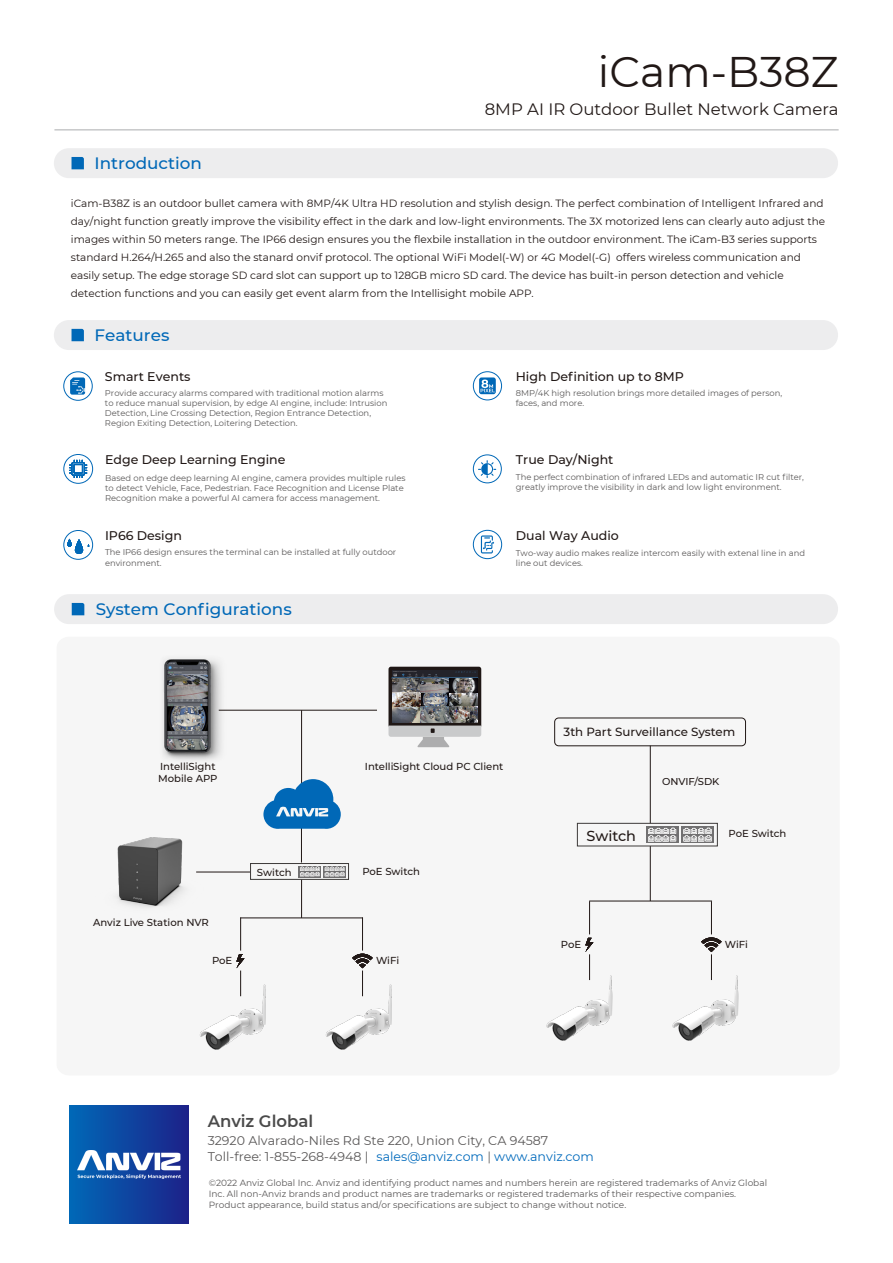
<style>
.page{position:relative;width:893px;height:1263px;background:#fff}
.page>*{position:absolute;margin:0;border:0;box-sizing:border-box;transform-origin:0 0}
.t1{font:42.75px "Montserrat";color:#211816}
.t2{font:500 16.5px "Montserrat";color:#0068b7}
.t3{font:16.5px "Montserrat";color:#211816}
.t4{font:600 16.5px "Montserrat";color:#4a4a4a}
.t5{font:500 14.4px "Montserrat";letter-spacing:-.005em;color:#211816}
.t6{font:12.6px/16.5px "Montserrat";color:#595757}
.t7{font:500 12.6px "Montserrat";color:#211816}
.t8{font:500 11.85px "Montserrat";color:#211816}
.t9{font:10.5px/18px "Montserrat";color:#211816}
.t10{font:500 10.05px/12.1px "Montserrat";color:#211816}
.t11{font:500 9.9px "Montserrat";color:#211816}
.t12{font:9px/10.8px "Montserrat";color:#595757}
.t13{font:8.4px/10.1px "Montserrat";color:#595757}
.s1{color:#006abc}
.s2{color:#676867}
</style>
<div class="page">
<div style="left:227px;top:666px;width:520px;height:293px;background:#f6f6f6"></div>
<hr style="left:54px;top:129px;width:785px;height:2px;background:#c7c8c9">
<div style="left:54px;top:148px;width:784px;height:30px;background:#ededee;border-radius:15px"></div>
<svg style="left:72px;top:157px;width:12px;height:12px"></svg>
<div style="left:54px;top:320px;width:784px;height:30px;background:#ededee;border-radius:15px"></div>
<svg style="left:72px;top:329px;width:12px;height:12px"></svg>
<div style="left:54px;top:594px;width:784px;height:30px;background:#ededee;border-radius:15px"></div>
<svg style="left:72px;top:603px;width:12px;height:12px"></svg>
<svg style="left:298px;top:865px;width:23px;height:12px"></svg>
<hr style="left:219px;top:710px;width:158px;height:1px;background:#211816">
<hr style="left:301px;top:879px;width:1px;height:39px;background:#211816">
<hr style="left:301px;top:710px;width:1px;height:96px;background:#211816">
<hr style="left:196px;top:871px;width:55px;height:1px;background:#211816">
<hr style="left:301px;top:826px;width:1px;height:36px;background:#211816">
<div style="left:250px;top:863px;width:99px;height:16px;border:1px solid #3d3a39"></div>
<svg style="left:323px;top:865px;width:23px;height:12px"></svg>
<svg style="left:300px;top:867px;width:44px;height:9px"></svg>
<hr style="left:240px;top:917px;width:123px;height:1px;background:#211816">
<div style="left:554px;top:718px;width:192px;height:28px;border:1px solid #211816;border-radius:4px"></div>
<svg style="left:646px;top:826px;width:32px;height:17px"></svg>
<hr style="left:650px;top:846px;width:1px;height:55px;background:#211816">
<hr style="left:650px;top:746px;width:1px;height:77px;background:#211816">
<div style="left:577px;top:823px;width:141px;height:23px;border:1px solid #3d3a39"></div>
<svg style="left:648px;top:828px;width:28px;height:13px"></svg>
<svg style="left:681px;top:826px;width:33px;height:17px"></svg>
<svg style="left:683px;top:828px;width:29px;height:13px"></svg>
<hr style="left:589px;top:900px;width:123px;height:1px;background:#211816">
<div style="left:473px;top:371px;width:29px;height:29px;border:1px solid #0068b7;border-radius:50%"></div>
<svg style="left:479px;top:377px;width:17px;height:17px"></svg>
<div style="left:473px;top:530px;width:29px;height:29px;border:1px solid #0068b7;border-radius:50%"></div>
<svg style="left:481px;top:535px;width:13px;height:18px"></svg>
<div style="left:63px;top:372px;width:30px;height:29px;border:1px solid #0068b7;border-radius:50%"></div>
<svg style="left:70px;top:377px;width:15px;height:18px"></svg>
<div style="left:64px;top:454px;width:29px;height:30px;border:1px solid #0068b7;border-radius:50%"></div>
<svg style="left:69px;top:460px;width:18px;height:18px"></svg>
<div style="left:473px;top:455px;width:29px;height:28px;border:1px solid #0068b7;border-radius:50%"></div>
<svg style="left:478px;top:460px;width:18px;height:18px"></svg>
<div style="left:64px;top:530px;width:29px;height:30px;border:1px solid #0068b7;border-radius:50%"></div>
<svg style="left:67px;top:539px;width:22px;height:15px"></svg>
<hr style="left:240px;top:917px;width:1px;height:33px;background:#211816">
<svg style="left:236px;top:954px;width:8px;height:29px"></svg>
<hr style="left:362px;top:917px;width:1px;height:33px;background:#211816">
<svg style="left:352px;top:954px;width:21px;height:29px"></svg>
<hr style="left:589px;top:901px;width:1px;height:33px;background:#211816">
<svg style="left:585px;top:938px;width:8px;height:36px"></svg>
<hr style="left:711px;top:901px;width:1px;height:33px;background:#211816">
<svg style="left:701px;top:937px;width:21px;height:37px"></svg>
<img style="left:199px;top:983px;width:67px;height:67px">
<img style="left:325px;top:983px;width:67px;height:67px">
<img style="left:546px;top:974px;width:67px;height:67px">
<img style="left:672px;top:974px;width:67px;height:67px">
<svg style="left:263px;top:779px;width:78px;height:50px"></svg>
<div style="left:70px;top:1105px;width:118px;height:119px;background:linear-gradient(to right,#0068b7,#1d238a)"></div>
<img style="left:78px;top:1151px;width:102px;height:27px">
<img style="left:160px;top:655px;width:67px;height:108px">
<svg style="left:186px;top:667px;width:6px;height:2px"></svg>
<svg style="left:388px;top:667px;width:93px;height:80px"></svg>
<svg style="left:392px;top:678px;width:29px;height:14px"></svg>
<svg style="left:392px;top:707px;width:29px;height:16px"></svg>
<img style="left:419px;top:706px;width:29px;height:5px">
<svg style="left:421px;top:692px;width:28px;height:14px"></svg>
<svg style="left:392px;top:692px;width:29px;height:15px"></svg>
<svg style="left:421px;top:678px;width:28px;height:14px"></svg>
<svg style="left:421px;top:707px;width:28px;height:16px"></svg>
<svg style="left:449px;top:692px;width:29px;height:15px"></svg>
<svg style="left:449px;top:707px;width:29px;height:16px"></svg>
<svg style="left:449px;top:678px;width:29px;height:14px"></svg>
<hr style="left:427px;top:684px;width:17px;height:3px;background:#000">
<hr style="left:455px;top:684px;width:17px;height:3px;background:#000">
<hr style="left:426px;top:697px;width:18px;height:3px;background:#000">
<hr style="left:455px;top:698px;width:17px;height:3px;background:#000">
<hr style="left:397px;top:698px;width:18px;height:3px;background:#000">
<hr style="left:426px;top:712px;width:18px;height:3px;background:#000">
<hr style="left:455px;top:712px;width:17px;height:3px;background:#000">
<hr style="left:397px;top:712px;width:18px;height:3px;background:#000">
<hr style="left:397px;top:684px;width:18px;height:3px;background:#000">
<img style="left:108px;top:803px;width:127px;height:116px">
<h2 class="t2" style="left:95px;top:152px;width:109px">Introduction</h2>
<h1 class="t1" style="left:598px;top:43px;width:242px">iCam-B38Z</h1>
<h2 class="t3" style="left:485px;top:98px;width:355px">8MP AI IR Outdoor Bullet Network Camera</h2>
<p class="t9" style="left:71px;top:194px;width:756px">iCam-B38Z is an outdoor bullet camera with 8MP/4K Ultra HD resolution and stylish design. The perfect combination of Intelligent Infrared and day/night function greatly improve the visibility effect in the dark and low-light environments. The 3X motorized lens can clearly auto adjust the images within 50 meters range. The IP66 design ensures you the flexbile installation in the outdoor environment. The iCam-B3 series supports standard H.264/H.265 and also the stanard onvif protocol. The optional WiFi Model(-W) or 4G Model(-G) offers wireless communication and easily setup. The edge storage SD card slot can support up to 128GB micro SD card. The device has built-in person detection and vehicle detection functions and you can easily get event alarm from the Intellisight mobile APP.</p>
<h2 class="t2" style="left:95px;top:324px;width:76px">Features</h2>
<h3 class="t7" style="left:105px;top:367px;width:87px">Smart Events</h3>
<h3 class="t7" style="left:516px;top:367px;width:170px">High Definition up to 8MP</h3>
<p class="t13" style="left:105px;top:388px;width:284px">Provide accuracy alarms compared with traditional motion alarms to reduce manual supervision, by edge AI engine, include: Intrusion Detection, Line Crossing Detection, Region Entrance Detection, Region Exiting Detection, Loitering Detection.</p>
<p class="t13" style="left:516px;top:388px;width:268px">8MP/4K high resolution brings more detailed images of person, faces, and more.</p>
<h3 class="t7" style="left:105px;top:451px;width:182px">Edge Deep Learning Engine</h3>
<h3 class="t7" style="left:516px;top:451px;width:99px">True Day/Night</h3>
<p class="t13" style="left:105px;top:473px;width:302px">Based on edge deep learning AI engine, camera provides multiple rules to detect Vehicle, Face, Pedestrian. Face Recognition and License Plate<br>Recognition make a powerful AI camera for access management.</p>
<p class="t13" style="left:516px;top:472px;width:290px">The perfect combination of infrared LEDs and automatic IR cut filter, greatly improve the visibility in dark and low light environment.</p>
<h3 class="t7" style="left:105px;top:526px;width:78px">IP66 Design</h3>
<h3 class="t7" style="left:516px;top:526px;width:105px">Dual Way Audio</h3>
<p class="t13" style="left:105px;top:547px;width:293px">The IP66 design ensures the terminal can be installed at fully outdoor environment.</p>
<p class="t13" style="left:516px;top:548px;width:291px">Two-way audio makes realize intercom easily with extenal line in and line out devices.</p>
<h2 class="t2" style="left:96px;top:597px;width:198px">System Configurations</h2>
<p class="t10" style="left:158px;top:760px;width:61px">IntelliSight<br>Mobile APP</p>
<p class="t10" style="left:365px;top:760px;width:140px">IntelliSight Cloud PC Client</p>
<p class="t10" style="left:93px;top:916px;width:117px">Anviz Live Station NVR</p>
<p class="t10" style="left:257px;top:866px;width:36px">Switch</p>
<p class="t10" style="left:362px;top:864px;width:59px">PoE Switch</p>
<p class="t10" style="left:212px;top:954px;width:22px">PoE</p>
<p class="t10" style="left:376px;top:954px;width:25px">WiFi</p>
<h3 class="t8" style="left:564px;top:723px;width:173px">3th Part Surveillance System</h3>
<h3 class="t5" style="left:587px;top:825px;width:51px">Switch</h3>
<p class="t11" style="left:662px;top:775px;width:59px">ONVIF/SDK</p>
<p class="t10" style="left:729px;top:827px;width:59px">PoE Switch</p>
<p class="t10" style="left:561px;top:938px;width:22px">PoE</p>
<p class="t10" style="left:725px;top:938px;width:25px">WiFi</p>
<h2 class="t4" style="left:208px;top:1109px;width:107px">Anviz Global</h2>
<h3 class="t6" style="left:208px;top:1131px;width:388px">32920 Alvarado-Niles Rd Ste 220, Union City, CA 94587<br>Toll-free: 1-855-268-4948 | <span class="s1">sales@anviz.com</span> <span class="s2">|</span> <span class="s1">www.anviz.com</span></h3>
<p class="t12" style="left:209px;top:1177px;width:560px">©2022 Anviz Global Inc. Anviz and identifying product names and numbers herein are registered trademarks of Anviz Global<br>Inc. All non-Anviz brands and product names are trademarks or registered trademarks of their respective companies.<br>Product appearance, build status and/or specifications are subject to change without notice.</p>
</div>
